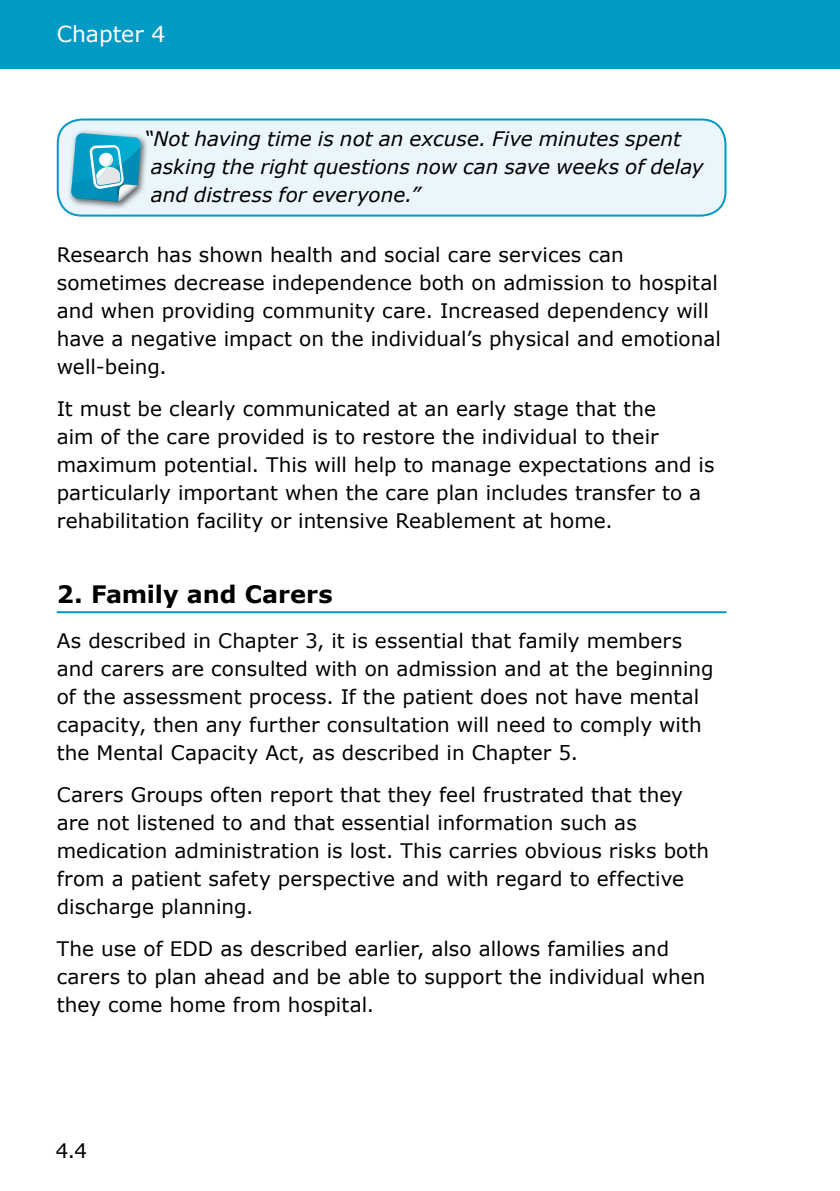
<style>
.page{position:relative;width:840px;height:1191px;background:#fff}
.page>*{position:absolute;margin:0;border:0;box-sizing:border-box;transform-origin:0 0}
.t1{font:700 24px "Verdana";letter-spacing:-.01em;color:#000}
.t2{font:22px "Verdana";color:#fff}
.t3{font:20px/28px "Verdana";letter-spacing:.005em;color:#000}
.t4{font:italic 20px/28px "Verdana";color:#000}
</style>
<div class="page">
<div style="left:0;top:0;width:839px;height:68px;background:#009ac5"></div>
<hr style="left:57px;top:611px;width:669px;height:2px;background:#009ac5">
<div style="left:58px;top:119px;width:667px;height:97px;background:#eaf6fb;border-radius:24px"></div>
<div style="left:57px;top:118px;width:669px;height:99px;border:2px solid #009ac5;border-radius:24px"></div>
<img style="left:65px;top:131px;width:82px;height:80px">
<svg style="left:71px;top:133px;width:70px;height:69px;background:#4bb0cc"></svg>
<p class="t2" style="left:57px;top:20px;width:110px">Chapter 4</p>
<p class="t4" style="left:151px;top:125px;width:554px;text-indent:-6px">“Not having time is not an excuse. Five minutes spent asking the right questions now can save weeks of delay and distress for everyone.”</p>
<p class="t3" style="left:57px;top:241px;width:665px">Research has shown health and social care services can sometimes decrease independence both on admission to hospital and when providing community care. Increased dependency will have a negative impact on the individual’s physical and emotional well‑being.</p>
<p class="t3" style="left:57px;top:395px;width:659px">It must be clearly communicated at an early stage that the<br>aim of the care provided is to restore the individual to their maximum potential. This will help to manage expectations and is particularly important when the care plan includes transfer to a rehabilitation facility or intensive Reablement at home.</p>
<p class="t1" style="left:57px;top:578px;width:277px">2. Family and Carers</p>
<p class="t3" style="left:57px;top:627px;width:658px">As described in Chapter 3, it is essential that family members and carers are consulted with on admission and at the beginning of the assessment process. If the patient does not have mental capacity, then any further consultation will need to comply with the Mental Capacity Act, as described in Chapter 5.</p>
<p class="t3" style="left:57px;top:781px;width:653px">Carers Groups often report that they feel frustrated that they are not listened to and that essential information such as medication administration is lost. This carries obvious risks both from a patient safety perspective and with regard to effective discharge planning.</p>
<p class="t3" style="left:57px;top:935px;width:650px">The use of EDD as described earlier, also allows families and carers to plan ahead and be able to support the individual when they come home from hospital.</p>
<p class="t3" style="left:56px;top:1136px;width:33px">4.4</p>
</div>
